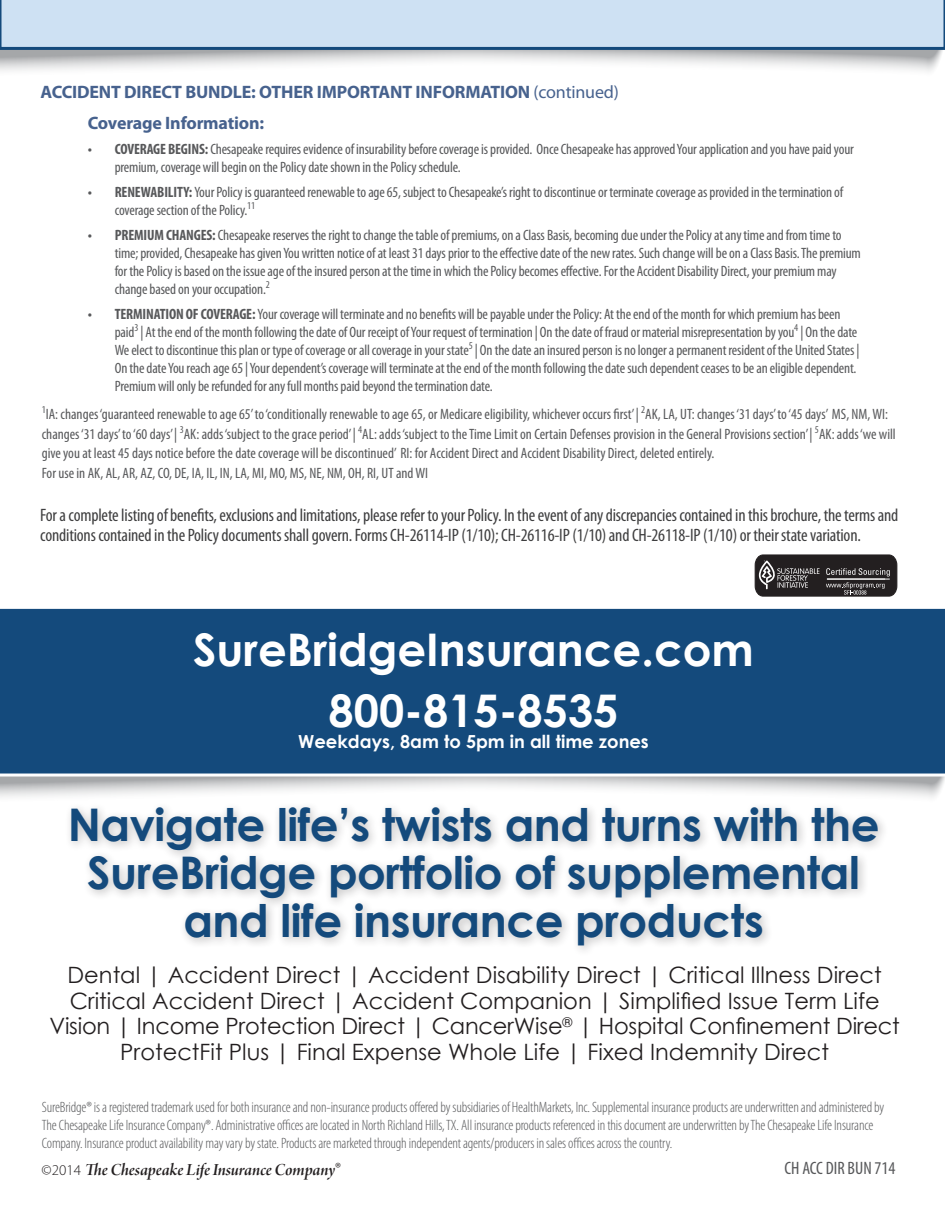
<style>
.page{position:relative;width:945px;height:1215px;background:#fff}
.page>*{position:absolute;margin:0;border:0;box-sizing:border-box;transform-origin:0 0}
.t1{font:700 45px/48px "Century Gothic";letter-spacing:-.01em;color:#144a7c;text-align:center}
.t2{font:700 45px "Century Gothic";color:#fff}
.t3{font:22.5px/25.5px "Century Gothic";color:#231f20;text-align:center}
.t4{font:condensed 18px/19.5px "Myriad Pro";letter-spacing:-.01em;color:#3e3e3f}
.t5{font:700 18px "Myriad Pro";letter-spacing:-.01em;color:#47628e}
.t6{font:18px "Arno Pro Smbd Italic Display";letter-spacing:-.005em;color:#231f20}
.t7{font:700 18px "Century Gothic";color:#fff}
.t8{font:condensed 18px "Myriad Pro";color:#57585a}
.t9{font:condensed 15px/18px "Myriad Pro";letter-spacing:-.01em;color:#57585a}
.t10{font:300 condensed 15px/18px "Myriad Pro";letter-spacing:-.01em;color:#57585a}
.s1{font-weight:400}
.s2{font-weight:700}
.s3{font-family:"Myriad Pro";font-weight:300;font-size:15px}
</style>
<div class="page">
<svg style="left:0;top:777px;width:945px;height:21px"></svg>
<div style="left:0;top:608px;width:945px;height:169px;background:#144a7c"></div>
<svg style="left:0;top:50px;width:943px;height:22px"></svg>
<svg style="left:0;top:0;width:945px;height:50px;background:#c2d7eb"></svg>
<div style="left:65px;top:801px;width:824px;height:156px;background:#231f20;opacity:.28"></div>
<svg style="left:755px;top:555px;width:142px;height:41px;background:#3f3b3c"></svg>
<p class="t5" style="left:40px;top:80px;width:580px">ACCIDENT DIRECT BUNDLE: OTHER IMPORTANT INFORMATION <span class="s1">(continued)</span></p>
<p class="t5" style="left:88px;top:112px;width:178px">Coverage Information:</p>
<p class="t9" style="left:115px;top:140px;width:741px;text-indent:-27px"><span class="s2">• COVERAGE BEGINS:</span> Chesapeake requires evidence of insurability before coverage is provided. Once Chesapeake has approved Your application and you have paid your premium, coverage will begin on the Policy date shown in the Policy schedule.</p>
<p class="t9" style="left:115px;top:183px;width:730px;text-indent:-27px"><span class="s2">• RENEWABILITY:</span> Your Policy is guaranteed renewable to age 65, subject to Chesapeake’s right to discontinue or terminate coverage as provided in the termination of coverage section of the Policy.<sup>11</sup></p>
<p class="t9" style="left:115px;top:226px;width:748px;text-indent:-27px"><span class="s2">• PREMIUM CHANGES:</span> Chesapeake reserves the right to change the table of premiums, on a Class Basis, becoming due under the Policy at any time and from time to time; provided, Chesapeake has given You written notice of at least 31 days prior to the effective date of the new rates. Such change will be on a Class Basis. The premium for the Policy is based on the issue age of the insured person at the time in which the Policy becomes effective. For the Accident Disability Direct, your premium may change based on your occupation.<sup>2</sup></p>
<p class="t9" style="left:115px;top:305px;width:746px;text-indent:-27px"><span class="s2">• TERMINATION OF COVERAGE:</span> Your coverage will terminate and no benefits will be payable under the Policy: At the end of the month for which premium has been paid<sup>3</sup> | At the end of the month following the date of Our receipt of Your request of termination | On the date of fraud or material misrepresentation by you<sup>4</sup> | On the date We elect to discontinue this plan or type of coverage or all coverage in your state<sup>5</sup> | On the date an insured person is no longer a permanent resident of the United States | On the date You reach age 65 | Your dependent’s coverage will terminate at the end of the month following the date such dependent ceases to be an eligible dependent.<br>Premium will only be refunded for any full months paid beyond the termination date.</p>
<p class="t9" style="left:42px;top:405px;width:856px;line-height:19.5px"><sup>1</sup>IA: changes ‘guaranteed renewable to age 65’ to ‘conditionally renewable to age 65, or Medicare eligibility, whichever occurs first’ | <sup>2</sup>AK, LA, UT: changes ‘31 days’ to ‘45 days’ MS, NM, WI: changes ‘31 days’ to ‘60 days’ | <sup>3</sup>AK: adds ‘subject to the grace period’ | <sup>4</sup>AL: adds ‘subject to the Time Limit on Certain Defenses provision in the General Provisions section’ | <sup>5</sup>AK: adds ‘we will give you at least 45 days notice before the date coverage will be discontinued’ RI: for Accident Direct and Accident Disability Direct, deleted entirely.</p>
<p class="t9" style="left:42px;top:464px;width:388px">For use in AK, AL, AR, AZ, CO, DE, IA, IL, IN, LA, MI, MO, MS, NE, NM, OH, RI, UT and WI</p>
<p class="t4" style="left:40px;top:505px;width:860px">For a complete listing of benefits, exclusions and limitations, please refer to your Policy. In the event of any discrepancies contained in this brochure, the terms and conditions contained in the Policy documents shall govern. Forms CH-26114-IP (1/10); CH-26116-IP (1/10) and CH-26118-IP (1/10) or their state variation.</p>
<p class="t2" style="left:193px;top:616px;width:562px">SureBridgeInsurance.com</p>
<p class="t2" style="left:329px;top:676px;width:291px">800-815-8535</p>
<p class="t7" style="left:298px;top:728px;width:352px">Weekdays, 8am to 5pm in all time zones</p>
<p class="t1" style="left:68px;top:798px;width:813px">Navigate life’s twists and turns with the<br>SureBridge portfolio of supplemental and life insurance products</p>
<p class="t3" style="left:49px;top:962px;width:852px">Dental | Accident Direct | Accident Disability Direct | Critical Illness Direct Critical Accident Direct | Accident Companion | Simplified Issue Term Life Vision | Income Protection Direct | CancerWise<sup>®</sup> | Hospital Confinement Direct ProtectFit Plus | Final Expense Whole Life | Fixed Indemnity Direct</p>
<p class="t10" style="left:42px;top:1098px;width:844px">SureBridge® is a registered trademark used for both insurance and non-insurance products offered by subsidiaries of HealthMarkets, Inc. Supplemental insurance products are underwritten and administered by<br>The Chesapeake Life Insurance Company®. Administrative offices are located in North Richland Hills, TX. All insurance products referenced in this document are underwritten by The Chesapeake Life Insurance<br>Company. Insurance product availability may vary by state. Products are marketed through independent agents/producers in sales offices across the country.</p>
<p class="t6" style="left:42px;top:1160px;width:301px"><span class="s3">©2014</span> The Chesapeake Life Insurance Company<span class="s3">®</span></p>
<p class="t8" style="left:785px;top:1157px;width:112px">CH ACC DIR BUN 714</p>
</div>
